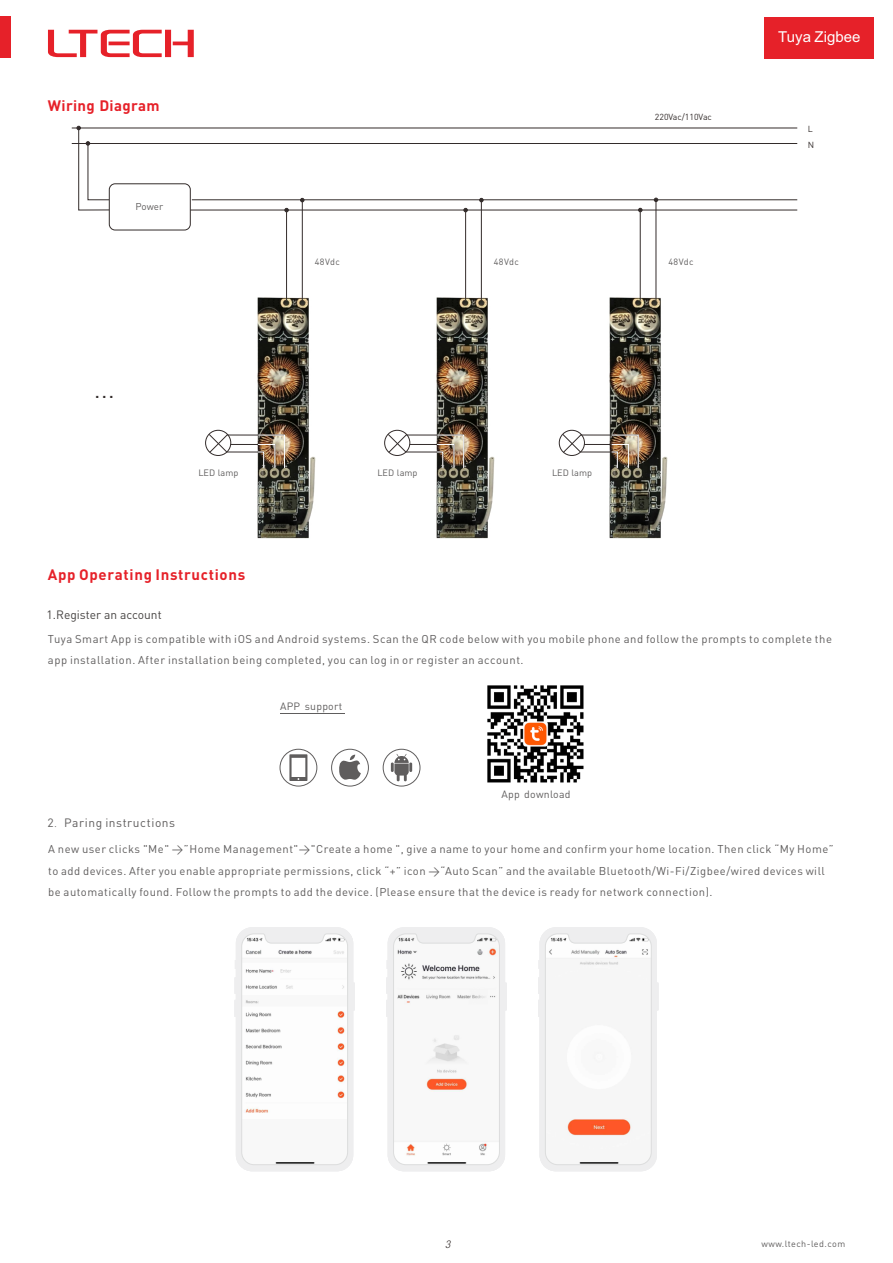
<style>
.page{position:relative;width:893px;height:1263px;background:#fff}
.page>*{position:absolute;margin:0;border:0;box-sizing:border-box;transform-origin:0 0}
.t1{font:21.15px "Arial";color:#332c2b}
.t2{font:700 15px "DIN Pro";letter-spacing:.045em;color:#e62129}
.t3{font:700 15px "DIN Pro";letter-spacing:.025em;color:#e62129}
.t4{font:15px "Arial";color:#fefefe}
.t5{font:12px "DIN Pro";letter-spacing:.05em;color:#5f5d5d}
.t6{font:12px "DIN Pro";color:#474443}
.t7{font:11.25px/21.5px "DIN Pro";letter-spacing:.045em;color:#5f5d5d}
.t8{font:italic 300 condensed 10.65px "Helvetica Neue LT";color:#332c2b}
.t9{font:10.5px "DIN Pro";letter-spacing:.025em;color:#5f5d5d}
.t10{font:9.75px "DIN Pro";color:#5f5d5d}
.t11{font:9.15px "DIN Pro";color:#5f5d5d}
.t12{font:9px "DIN Pro";letter-spacing:.05em;color:#5f5d5d}
.t13{font:8.7px/16px "DIN Pro";color:#332c2b}
.s1{font-family:"Microsoft Ya Hei";font-weight:300}
</style>
<div class="page">
<img style="left:257px;top:296px;width:59px;height:243px">
<img style="left:436px;top:296px;width:59px;height:243px">
<img style="left:609px;top:296px;width:59px;height:243px">
<div style="left:109px;top:183px;width:82px;height:47px;border:1px solid #332c2b;border-radius:6px"></div>
<hr style="left:72px;top:128px;width:725px;height:1px;background:#332c2b">
<hr style="left:72px;top:143px;width:725px;height:1px;background:#332c2b">
<svg style="left:77px;top:126px;width:33px;height:85px"></svg>
<hr style="left:302px;top:201px;width:1px;height:100px;background:#332c2b">
<hr style="left:192px;top:199px;width:605px;height:1px;background:#332c2b">
<hr style="left:286px;top:211px;width:1px;height:90px;background:#332c2b">
<hr style="left:190px;top:210px;width:607px;height:1px;background:#332c2b">
<svg style="left:284px;top:208px;width:5px;height:4px"></svg>
<svg style="left:48px;top:30px;width:146px;height:27px"></svg>
<div style="left:1px;top:17px;width:10px;height:41px;background:#e62129"></div>
<div style="left:205px;top:430px;width:26px;height:26px;border:1px solid #332c2b;border-radius:50%"></div>
<hr style="left:481px;top:201px;width:1px;height:100px;background:#332c2b">
<hr style="left:465px;top:211px;width:1px;height:90px;background:#332c2b">
<svg style="left:463px;top:208px;width:5px;height:4px"></svg>
<svg style="left:479px;top:198px;width:5px;height:4px"></svg>
<div style="left:384px;top:430px;width:26px;height:26px;border:1px solid #332c2b;border-radius:50%"></div>
<hr style="left:656px;top:201px;width:1px;height:100px;background:#332c2b">
<hr style="left:640px;top:211px;width:1px;height:90px;background:#332c2b">
<div style="left:559px;top:430px;width:26px;height:26px;border:1px solid #332c2b;border-radius:50%"></div>
<svg style="left:208px;top:433px;width:77px;height:36px"></svg>
<svg style="left:387px;top:433px;width:77px;height:36px"></svg>
<svg style="left:562px;top:433px;width:77px;height:36px"></svg>
<img style="left:487px;top:685px;width:97px;height:98px">
<svg style="left:289px;top:754px;width:18px;height:27px"></svg>
<div style="left:280px;top:749px;width:37px;height:37px;border:1px solid #5f5d5d;border-radius:50%"></div>
<svg style="left:339px;top:755px;width:22px;height:25px"></svg>
<div style="left:331px;top:749px;width:38px;height:37px;border:1px solid #5f5d5d;border-radius:50%"></div>
<svg style="left:391px;top:754px;width:21px;height:27px"></svg>
<div style="left:383px;top:749px;width:37px;height:37px;border:1px solid #5f5d5d;border-radius:50%"></div>
<hr style="left:280px;top:714px;width:64px;height:1px;background:#5f5d5d">
<div style="left:765px;top:17px;width:109px;height:42px;background:#e62129"></div>
<svg style="left:538px;top:927px;width:120px;height:244px"></svg>
<svg style="left:386px;top:927px;width:121px;height:244px"></svg>
<svg style="left:234px;top:927px;width:121px;height:244px"></svg>
<h2 class="t3" style="left:48px;top:99px;width:113px">Wiring Diagram</h2>
<p class="t10" style="left:135px;top:203px;width:29px">Power</p>
<p class="t12" style="left:315px;top:258px;width:27px">48Vdc</p>
<p class="t13" style="left:655px;top:109px;width:59px">220Vac/110Vac</p>
<p class="t12" style="left:494px;top:258px;width:27px">48Vdc</p>
<p class="t12" style="left:668px;top:258px;width:27px">48Vdc</p>
<h1 class="t1" style="left:94px;top:383px;width:23px">…</h1>
<p class="t11" style="left:198px;top:468px;width:42px">LED lamp</p>
<p class="t11" style="left:377px;top:468px;width:42px">LED lamp</p>
<p class="t11" style="left:552px;top:468px;width:42px">LED lamp</p>
<h2 class="t2" style="left:48px;top:568px;width:199px">App Operating Instructions</h2>
<p class="t6" style="left:47px;top:609px;width:116px">1.Register an account</p>
<h2 class="t4" style="left:778px;top:31px;width:84px">Tuya Zigbee</h2>
<p class="t13" style="left:808px;top:121px;width:8px">L<br>N</p>
<p class="t7" style="left:48px;top:630px;width:786px;line-height:20.5px">Tuya Smart App is compatible with iOS and Android systems. Scan the QR code below with you mobile phone and follow the prompts to complete the app installation. After installation being completed, you can log in or register an account.</p>
<p class="t9" style="left:280px;top:702px;width:64px">APP support</p>
<p class="t9" style="left:501px;top:790px;width:71px">App download</p>
<p class="t5" style="left:47px;top:818px;width:129px">2<span class="s1">.</span> Paring instructions</p>
<p class="t7" style="left:48px;top:839px;width:787px">A new user clicks "Me" →”Home Management"→"Create a home ", give a name to your home and confirm your home location. Then click “My Home” to add devices. After you enable appropriate permissions, click “+” icon →“Auto Scan” and the available Bluetooth/Wi-Fi/Zigbee/wired devices will be automatically found. Follow the prompts to add the device. (Please ensure that the device is ready for network connection).</p>
<p class="t8" style="left:445px;top:1238px;width:7px">3</p>
<p class="t12" style="left:761px;top:1240px;width:85px">www.ltech-led.com</p>
</div>
